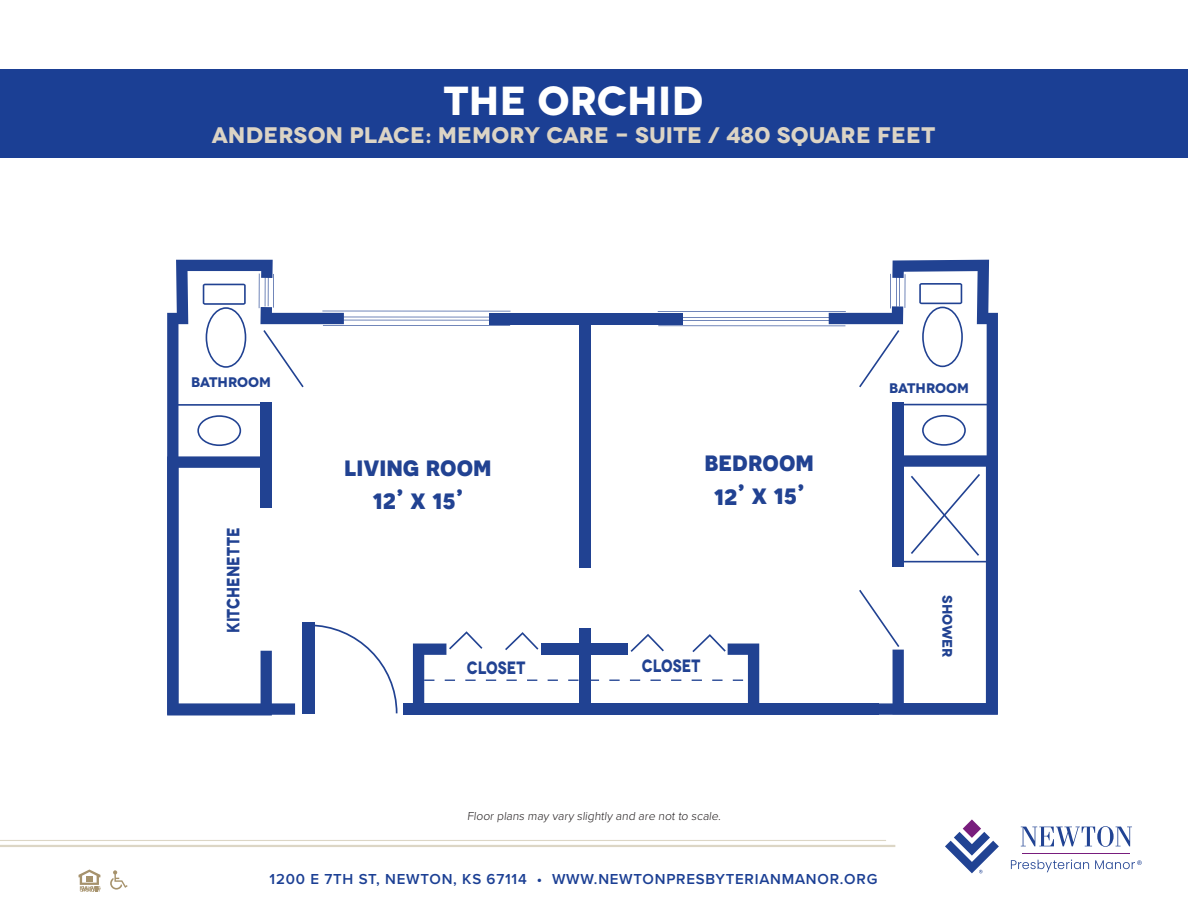
<style>
.page{position:relative;width:1188px;height:918px;background:#fff}
.page>*{position:absolute;margin:0;border:0;box-sizing:border-box;transform-origin:0 0}
.Paragraph_Style_2{font:700 40.5px "Novecentowide";letter-spacing:.01em;color:#fff}
.t1{font:700 27.75px/33.3px "Novecentosans";color:#214292;text-align:center}
.Paragraph_Style_2-2{font:700 22.5px "Novecentowide";letter-spacing:.01em;color:#dcd4c5}
.t2{font:700 17.85px "Novecentowide";color:#214292;scale:.82 1}
.t3{font:600 15px "Proxima Nova";letter-spacing:.05em;color:#1b3f94}
.t4{font:700 13.8px "Novecentowide";letter-spacing:-.01em;color:#214292}
.t5{font:300 12px "Proxima Nova";color:#231f20}
</style>
<div class="page">
<div style="left:0;top:69px;width:1188px;height:89px;background:#1b3f94"></div>
<svg style="left:79px;top:870px;width:22px;height:22px"></svg>
<svg style="left:110px;top:870px;width:18px;height:20px"></svg>
<hr style="left:0;top:840px;width:886px;height:1px;background:#a7996e">
<hr style="left:0;top:845px;width:895px;height:2px;background:#a7996e">
<hr style="left:1022px;top:854px;width:108px;height:1px;background:#781d7d">
<svg style="left:1011px;top:860px;width:78px;height:12px"></svg>
<svg style="left:1095px;top:860px;width:47px;height:9px"></svg>
<svg style="left:945px;top:819px;width:54px;height:54px"></svg>
<svg style="left:1021px;top:826px;width:111px;height:21px"></svg>
<hr style="left:658px;top:311px;width:188px;height:1px;background:#214292">
<hr style="left:658px;top:325px;width:187px;height:1px;background:#214292">
<hr style="left:659px;top:317px;width:188px;height:1px;background:#214292">
<hr style="left:660px;top:320px;width:187px;height:1px;background:#214292">
<hr style="left:322px;top:311px;width:188px;height:1px;background:#214292">
<hr style="left:323px;top:325px;width:187px;height:1px;background:#214292">
<hr style="left:324px;top:317px;width:188px;height:1px;background:#214292">
<hr style="left:324px;top:320px;width:188px;height:1px;background:#214292">
<svg style="left:295px;top:310px;width:49px;height:14px"></svg>
<svg style="left:167px;top:260px;width:128px;height:455px"></svg>
<div style="left:403px;top:703px;width:476px;height:12px;background:#214292"></div>
<svg style="left:874px;top:260px;width:124px;height:455px"></svg>
<svg style="left:829px;top:306px;width:74px;height:18px"></svg>
<div style="left:489px;top:313px;width:193px;height:11px;background:#214292"></div>
<div style="left:261px;top:402px;width:11px;height:106px;background:#214292"></div>
<div style="left:893px;top:402px;width:11px;height:165px;background:#214292"></div>
<div style="left:579px;top:321px;width:12px;height:247px;background:#214292"></div>
<div style="left:579px;top:628px;width:12px;height:76px;background:#214292"></div>
<div style="left:541px;top:644px;width:87px;height:11px;background:#214292"></div>
<svg style="left:314px;top:624px;width:84px;height:89px"></svg>
<div style="left:302px;top:622px;width:12px;height:92px;background:#214292"></div>
<svg style="left:203px;top:284px;width:43px;height:84px"></svg>
<svg style="left:167px;top:404px;width:105px;height:311px"></svg>
<hr style="left:890px;top:274px;width:1px;height:34px;background:#214292">
<hr style="left:905px;top:274px;width:1px;height:34px;background:#214292">
<hr style="left:896px;top:272px;width:1px;height:35px;background:#214292">
<hr style="left:899px;top:273px;width:1px;height:33px;background:#214292">
<svg style="left:859px;top:404px;width:138px;height:310px"></svg>
<svg style="left:413px;top:631px;width:83px;height:72px"></svg>
<svg style="left:505px;top:632px;width:33px;height:18px"></svg>
<svg style="left:631px;top:634px;width:33px;height:18px"></svg>
<svg style="left:692px;top:634px;width:67px;height:69px"></svg>
<svg style="left:859px;top:330px;width:40px;height:57px"></svg>
<svg style="left:263px;top:330px;width:41px;height:57px"></svg>
<p class="Paragraph_Style_2" style="left:444px;top:75px;width:261px">THE ORCHID</p>
<p class="Paragraph_Style_2-2" style="left:212px;top:121px;width:725px">ANDERSON PLACE: MEMORY CARE - SUITE / 480 SQUARE FEET</p>
<p class="t4" style="left:191px;top:374px;width:81px">BATHROOM</p>
<p class="t2" style="left:222px;top:633px;width:130px;rotate:-90deg">KITCHENETTE</p>
<p class="t1" style="left:344px;top:449px;width:149px">living room<br>12’ x 15’</p>
<p class="t1" style="left:705px;top:444px;width:111px">bedroom<br>12’ x 15’</p>
<p class="t2" style="left:467px;top:657px;width:73px">CLOSET</p>
<p class="t2" style="left:642px;top:655px;width:73px">CLOSET</p>
<p class="t4" style="left:889px;top:380px;width:81px">BATHROOM</p>
<p class="t4" style="left:956px;top:595px;width:64px;rotate:90deg">SHOWER</p>
<p class="t5" style="left:467px;top:807px;width:257px">Floor plans may vary slightly and are not to scale.</p>
<p class="t3" style="left:270px;top:868px;width:609px">1200 E 7TH ST, NEWTON, KS 67114 • WWW.NEWTONPRESBYTERIANMANOR.ORG</p>
</div>
